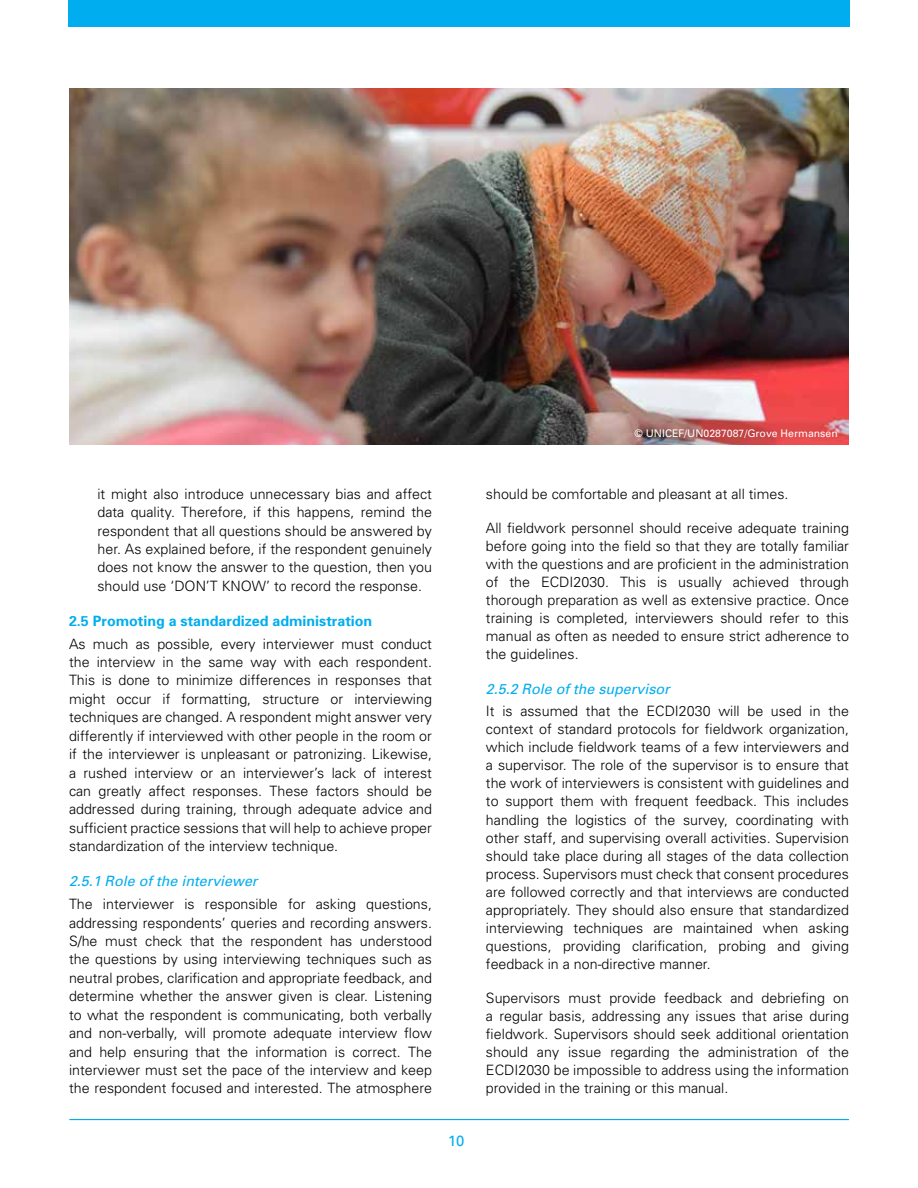
<style>
.page{position:relative;width:918px;height:1188px;background:#fff}
.page>*{position:absolute;margin:0;border:0;box-sizing:border-box;transform-origin:0 0}
.t1{font:14.85px "Univers";color:#00aeef}
.t2{font:300 14.25px/18.5px "Univers";color:#000;text-align:justify}
.t3{font:italic 14.25px "Univers";color:#00aeef}
.t4{font:700 14.25px "Univers";color:#00aeef}
.t5{font:10.5px "Univers";color:#fff}
</style>
<div class="page">
<hr style="left:69px;top:1119px;width:780px;height:1px;background:#00aeef">
<div style="left:68px;top:0;width:782px;height:27px;background:#00aeef"></div>
<img style="left:69px;top:89px;width:780px;height:356px">
<p class="t2" style="left:98px;top:484px;width:336px">it might also introduce unnecessary bias and affect data quality. Therefore, if this happens, remind the respondent that all questions should be answered by her. As explained before, if the respondent genuinely does not know the answer to the question, then you should use ‘DON’T KNOW’ to record the response.</p>
<p class="t4" style="left:69px;top:611px;width:305px">2.5 Promoting a standardized administration</p>
<p class="t2" style="left:69px;top:634px;width:365px">As much as possible, every interviewer must conduct the interview in the same way with each respondent.<br>This is done to minimize differences in responses that might occur if formatting, structure or interviewing techniques are changed. A respondent might answer very differently if interviewed with other people in the room or if the interviewer is unpleasant or patronizing. Likewise, a rushed interview or an interviewer’s lack of interest can greatly affect responses. These factors should be addressed during training, through adequate advice and sufficient practice sessions that will help to achieve proper standardization of the interview technique.</p>
<p class="t3" style="left:69px;top:872px;width:190px">2.5.1 Role of the interviewer</p>
<p class="t2" style="left:69px;top:895px;width:365px">The interviewer is responsible for asking questions, addressing respondents’ queries and recording answers.<br>S/he must check that the respondent has understood the questions by using interviewing techniques such as neutral probes, clarification and appropriate feedback, and determine whether the answer given is clear. Listening to what the respondent is communicating, both verbally and non-verbally, will promote adequate interview flow and help ensuring that the information is correct. The interviewer must set the pace of the interview and keep the respondent focused and interested. The atmosphere</p>
<p class="t1" style="left:448px;top:1132px;width:18px">10</p>
<p class="t5" style="left:634px;top:427px;width:205px">© UNICEF/UN0287087/Grove Hermansen</p>
<p class="t2" style="left:486px;top:484px;width:304px">should be comfortable and pleasant at all times.</p>
<p class="t2" style="left:486px;top:519px;width:365px;line-height:18px">All fieldwork personnel should receive adequate training before going into the field so that they are totally familiar with the questions and are proficient in the administration of the ECDI2030. This is usually achieved through thorough preparation as well as extensive practice. Once training is completed, interviewers should refer to this manual as often as needed to ensure strict adherence to the guidelines.</p>
<p class="t3" style="left:486px;top:680px;width:185px">2.5.2 Role of the supervisor</p>
<p class="t2" style="left:486px;top:702px;width:365px;line-height:18px">It is assumed that the ECDI2030 will be used in the context of standard protocols for fieldwork organization, which include fieldwork teams of a few interviewers and a supervisor. The role of the supervisor is to ensure that the work of interviewers is consistent with guidelines and to support them with frequent feedback. This includes handling the logistics of the survey, coordinating with other staff, and supervising overall activities. Supervision should take place during all stages of the data collection process. Supervisors must check that consent procedures are followed correctly and that interviews are conducted appropriately. They should also ensure that standardized interviewing techniques are maintained when asking questions, providing clarification, probing and giving feedback in a non-directive manner.</p>
<p class="t2" style="left:486px;top:989px;width:365px;line-height:18px">Supervisors must provide feedback and debriefing on a regular basis, addressing any issues that arise during fieldwork. Supervisors should seek additional orientation should any issue regarding the administration of the ECDI2030 be impossible to address using the information provided in the training or this manual.</p>
</div>
